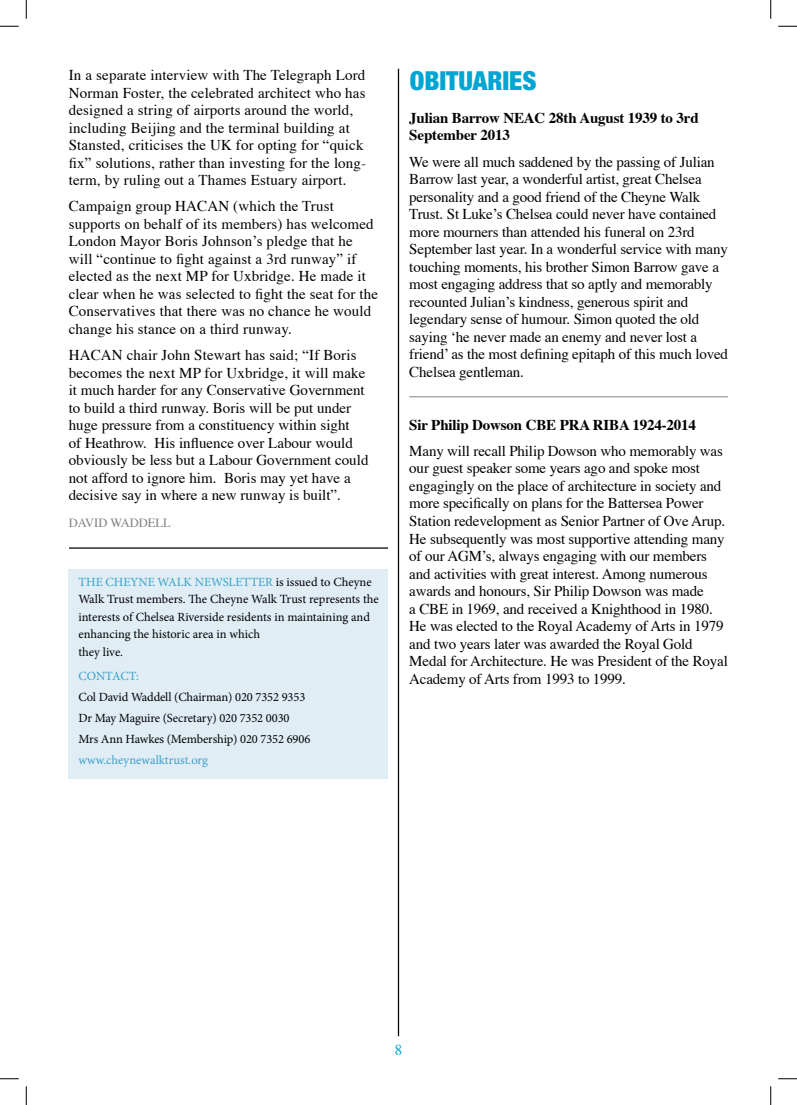
<style>
.page{position:relative;width:797px;height:1105px;background:#fff}
.page>*{position:absolute;margin:0;border:0;box-sizing:border-box;transform-origin:0 0}
.t1{font:900 condensed 26.25px "Helvetica Neue";color:#00a5d2}
.t2{font:15px/17.5px "Times";letter-spacing:-.01em;color:#000}
.t3{font:15px/17.5px "Times";letter-spacing:.01em;color:#000}
.t4{font:700 15px/17.5px "Times";letter-spacing:-.01em;color:#000}
.t5{font:15px "Times";color:#00a5d2}
.t6{font:12.5px/17.5px "Minion Pro";letter-spacing:-.005em;color:#000}
.t7{font:12.5px "Minion Pro";color:#39a1c9}
.t8{font:12.5px "Times";color:#818084}
.s1{color:#39a1c9}
</style>
<div class="page">
<div style="left:69px;top:569px;width:319px;height:209px;background:#e0edf5"></div>
<hr style="left:409px;top:396px;width:319px;height:1px;background:#818084">
<hr style="left:398px;top:69px;width:1px;height:967px;background:#000">
<hr style="left:69px;top:547px;width:319px;height:2px;background:#000">
<svg style="left:0;top:25px;width:19px;height:2px"></svg>
<svg style="left:778px;top:25px;width:19px;height:2px"></svg>
<svg style="left:0;top:1078px;width:19px;height:1px"></svg>
<svg style="left:778px;top:1078px;width:19px;height:1px"></svg>
<svg style="left:25px;top:0;width:2px;height:19px"></svg>
<svg style="left:25px;top:1086px;width:2px;height:19px"></svg>
<svg style="left:770px;top:0;width:1px;height:19px"></svg>
<svg style="left:770px;top:1086px;width:1px;height:19px"></svg>
<p class="t3" style="left:69px;top:65px;width:299px">In a separate interview with The Telegraph Lord Norman Foster, the celebrated architect who has designed a string of airports around the world, including Beijing and the terminal building at Stansted, criticises the UK for opting for “quick fix” solutions, rather than investing for the long&shy;term, by ruling out a Thames Estuary airport.</p>
<p class="t3" style="left:69px;top:196px;width:311px">Campaign group HACAN (which the Trust supports on behalf of its members) has welcomed London Mayor Boris Johnson’s pledge that he will “continue to fight against a 3rd runway” if elected as the next MP for Uxbridge. He made it clear when he was selected to fight the seat for the Conservatives that there was no chance he would change his stance on a third runway.</p>
<p class="t2" style="left:69px;top:345px;width:301px">HACAN chair John Stewart has said; “If Boris becomes the next MP for Uxbridge, it will make it much harder for any Conservative Government to build a third runway. Boris will be put under huge pressure from a constituency within sight<br>of Heathrow. His influence over Labour would obviously be less but a Labour Government could not afford to ignore him. Boris may yet have a decisive say in where a new runway is built”.</p>
<p class="t8" style="left:69px;top:511px;width:103px">DAVID WADDELL</p>
<p class="t6" style="left:78px;top:573px;width:302px"><span class="s1">THE CHEYNE WALK NEWSLETTER</span> is issued to Cheyne Walk Trust members. The Cheyne Walk Trust represents the interests of Chelsea Riverside residents in maintaining and enhancing the historic area in which<br>they live.</p>
<p class="t7" style="left:78px;top:668px;width:62px">CONTACT:</p>
<p class="t6" style="left:78px;top:687px;width:233px;line-height:21px">Col David Waddell (Chairman) 020 7352 9353<br>Dr May Maguire (Secretary) 020 7352 0030<br>Mrs Ann Hawkes (Membership) 020 7352 6906</p>
<p class="t7" style="left:78px;top:752px;width:131px">www.cheynewalktrust.org</p>
<h1 class="t1" style="left:410px;top:64px;width:128px">OBITUARIES</h1>
<p class="t4" style="left:409px;top:107px;width:291px">Julian Barrow NEAC 28th August 1939 to 3rd<br>September 2013</p>
<p class="t2" style="left:409px;top:152px;width:320px">We were all much saddened by the passing of Julian Barrow last year, a wonderful artist, great Chelsea personality and a good friend of the Cheyne Walk Trust. St Luke’s Chelsea could never have contained more mourners than attended his funeral on 23rd September last year. In a wonderful service with many touching moments, his brother Simon Barrow gave a most engaging address that so aptly and memorably recounted Julian’s kindness, generous spirit and legendary sense of humour. Simon quoted the old saying ‘he never made an enemy and never lost a friend’ as the most defining epitaph of this much loved Chelsea gentleman.</p>
<p class="t4" style="left:409px;top:414px;width:288px">Sir Philip Dowson CBE PRA RIBA 1924-2014</p>
<p class="t2" style="left:409px;top:441px;width:320px">Many will recall Philip Dowson who memorably was our guest speaker some years ago and spoke most engagingly on the place of architecture in society and more specifically on plans for the Battersea Power Station redevelopment as Senior Partner of Ove Arup.<br>He subsequently was most supportive attending many of our AGM’s, always engaging with our members and activities with great interest. Among numerous awards and honours, Sir Philip Dowson was made<br>a CBE in 1969, and received a Knighthood in 1980.<br>He was elected to the Royal Academy of Arts in 1979 and two years later was awarded the Royal Gold Medal for Architecture. He was President of the Royal Academy of Arts from 1993 to 1999.</p>
<p class="t5" style="left:395px;top:1035px;width:9px">8</p>
</div>
